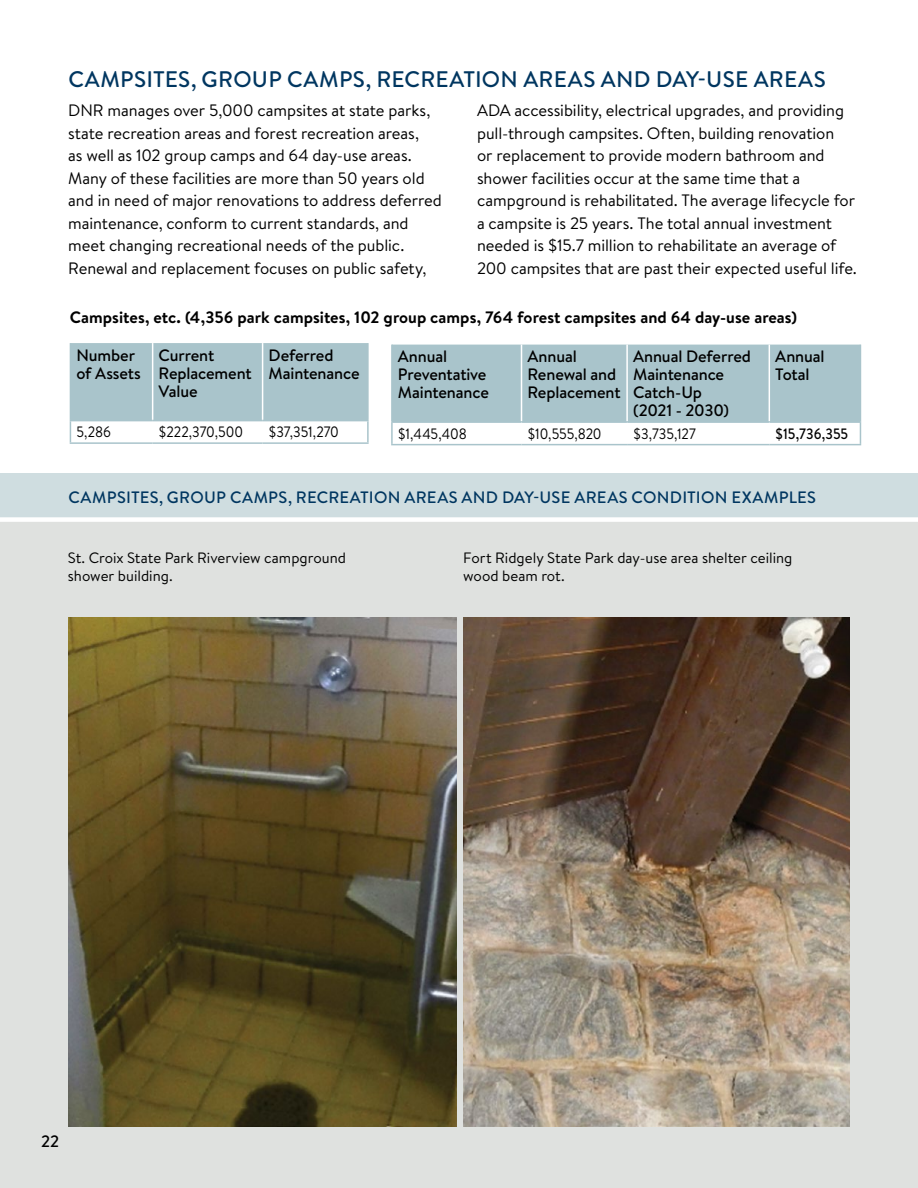
<style>
.page{position:relative;width:918px;height:1188px;background:#fff}
.page>*{position:absolute;margin:0;border:0;box-sizing:border-box;transform-origin:0 0}
.t1{font:500 22.5px "Brandon Grotesque";letter-spacing:.015em;color:#003660}
.t2{font:16.5px/22.5px "Brandon Text";letter-spacing:-.005em;color:#000}
.t3{font:500 16.5px/18px "Brandon Text";letter-spacing:-.01em;color:#000}
.t4{font:700 16.5px "Brandon Text";color:#000}
.t5{font:500 16.5px "Brandon Grotesque";letter-spacing:.015em;color:#003660}
.t6{font:15px/18px "Brandon Text";color:#000}
.t7{font:15px "Brandon Text";color:#000;scale:.9 1}
.t8{font:500 15px "Brandon Text";letter-spacing:-.005em;color:#000;scale:.9 1}
</style>
<div class="page">
<div style="left:0;top:504px;width:918px;height:684px;background:#dfe1df"></div>
<div style="left:0;top:473px;width:918px;height:47px;background:#cfdde0"></div>
<hr style="left:367px;top:343px;width:2px;height:77px;background:#a9c4cb">
<hr style="left:263px;top:420px;width:106px;height:1px;background:#a9c4cb">
<svg style="left:70px;top:343px;width:297px;height:99px"></svg>
<hr style="left:367px;top:421px;width:2px;height:21px;background:#a9c4cb">
<hr style="left:70px;top:442px;width:83px;height:2px;background:#a9c4cb">
<hr style="left:153px;top:442px;width:110px;height:2px;background:#a9c4cb">
<hr style="left:263px;top:442px;width:106px;height:2px;background:#a9c4cb">
<hr style="left:391px;top:345px;width:2px;height:76px;background:#a9c4cb">
<hr style="left:391px;top:421px;width:131px;height:2px;background:#a9c4cb">
<hr style="left:391px;top:423px;width:2px;height:21px;background:#a9c4cb">
<hr style="left:391px;top:444px;width:131px;height:1px;background:#a9c4cb">
<svg style="left:392px;top:345px;width:469px;height:100px"></svg>
<img style="left:464px;top:618px;width:386px;height:509px">
<img style="left:69px;top:617px;width:387px;height:510px">
<div style="left:0;top:517px;width:918px;height:5px;background:#fff"></div>
<h1 class="t1" style="left:68px;top:64px;width:759px">CAMPSITES, GROUP CAMPS, RECREATION AREAS AND DAY-USE AREAS</h1>
<p class="t2" style="left:68px;top:99px;width:375px">DNR manages over 5,000 campsites at state parks, state recreation areas and forest recreation areas,<br>as well as 102 group camps and 64 day-use areas.<br>Many of these facilities are more than 50 years old and in need of major renovations to address deferred maintenance, conform to current standards, and meet changing recreational needs of the public.<br>Renewal and replacement focuses on public safety,</p>
<p class="t2" style="left:477px;top:99px;width:381px">ADA accessibility, electrical upgrades, and providing pull-through campsites. Often, building renovation<br>or replacement to provide modern bathroom and shower facilities occur at the same time that a campground is rehabilitated. The average lifecycle for a campsite is 25 years. The total annual investment needed is $15.7 million to rehabilitate an average of 200 campsites that are past their expected useful life.</p>
<p class="t4" style="left:70px;top:306px;width:729px">Campsites, etc. (4,356 park campsites, 102 group camps, 764 forest campsites and 64 day-use areas)</p>
<p class="t3" style="left:76px;top:346px;width:66px">Number of Assets</p>
<p class="t3" style="left:159px;top:346px;width:95px">Current<br>Replacement<br>Value</p>
<p class="t3" style="left:269px;top:346px;width:93px">Deferred<br>Maintenance</p>
<p class="t7" style="left:76px;top:422px;width:40px">5,286</p>
<p class="t7" style="left:159px;top:422px;width:95px">$222,370,500</p>
<p class="t7" style="left:269px;top:422px;width:80px">$37,351,270</p>
<p class="t3" style="left:398px;top:347px;width:93px">Annual<br>Preventative<br>Maintenance</p>
<p class="t3" style="left:528px;top:347px;width:95px">Annual<br>Renewal and<br>Replacement</p>
<p class="t3" style="left:633px;top:347px;width:119px">Annual Deferred<br>Maintenance<br>Catch-Up<br>(2021 - 2030)</p>
<p class="t3" style="left:775px;top:347px;width:51px">Annual<br>Total</p>
<p class="t7" style="left:398px;top:423px;width:78px">$1,445,408</p>
<p class="t7" style="left:528px;top:423px;width:84px">$10,555,820</p>
<p class="t7" style="left:633px;top:423px;width:71px">$3,735,127</p>
<p class="t8" style="left:775px;top:423px;width:83px">$15,736,355</p>
<p class="t5" style="left:68px;top:486px;width:749px">CAMPSITES, GROUP CAMPS, RECREATION AREAS AND DAY-USE AREAS CONDITION EXAMPLES</p>
<p class="t6" style="left:68px;top:548px;width:280px">St. Croix State Park Riverview campground shower building.</p>
<p class="t6" style="left:463px;top:548px;width:331px">Fort Ridgely State Park day-use area shelter ceiling wood beam rot.</p>
<p class="t3" style="left:41px;top:1132px;width:20px">22</p>
</div>
